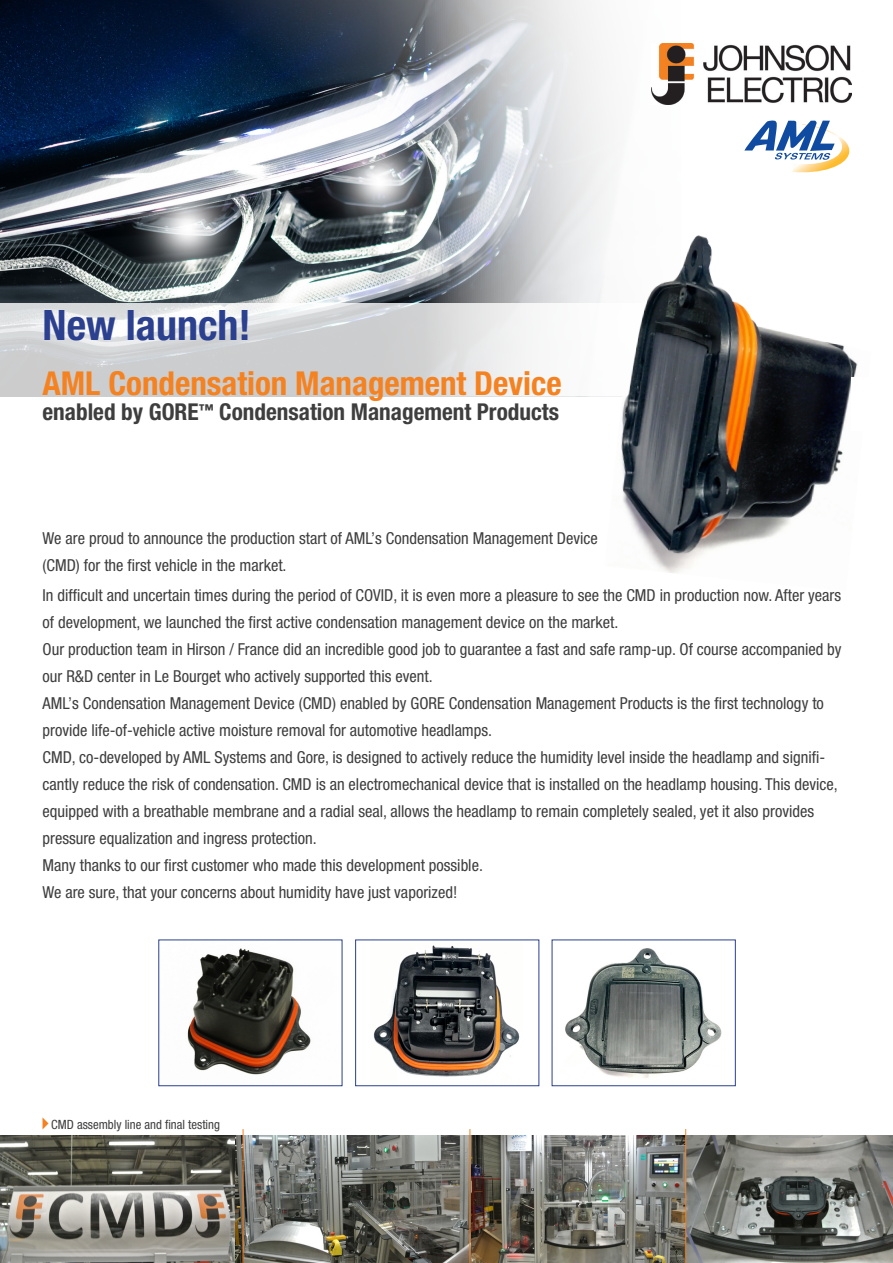
<style>
.page{position:relative;width:893px;height:1263px;background:#fff}
.page>*{position:absolute;margin:0;border:0;box-sizing:border-box;transform-origin:0 0}
.t1{font:700 condensed 42px "Helvetica Neue LT Pro";color:#2b408e}
.Fliesstext{font:700 condensed 33px "Helvetica Neue";color:#f58220}
.Fliesstext-2{font:700 condensed 23.25px "Helvetica Neue";color:#3e3e3f}
.t2{font:condensed 16.5px/27px "Helvetica Neue LT Pro";color:#3e3e3f}
._002_legend_Hel_8_5p{font:condensed 12.75px "Helvetica Neue LT Pro";color:#3e3e3f}
</style>
<div class="page">
<img style="left:0;top:0;width:378px;height:303px">
<svg style="left:378px;top:0;width:206px;height:303px"></svg>
<svg style="left:425px;top:1px;width:427px;height:302px"></svg>
<svg style="left:0;top:303px;width:604px;height:94px"></svg>
<img style="left:471px;top:1135px;width:422px;height:128px">
<img style="left:0;top:1135px;width:470px;height:128px">
<hr style="left:243px;top:1129px;width:1px;height:134px;background:#f58220">
<hr style="left:470px;top:1129px;width:1px;height:134px;background:#f58220">
<hr style="left:685px;top:1129px;width:1px;height:134px;background:#f58220">
<svg style="left:42px;top:1117px;width:7px;height:13px"></svg>
<img style="left:604px;top:228px;width:254px;height:345px">
<img style="left:565px;top:948px;width:157px;height:130px">
<div style="left:552px;top:939px;width:184px;height:147px;border:1px solid #2b408e"></div>
<img style="left:373px;top:945px;width:147px;height:132px">
<div style="left:355px;top:939px;width:184px;height:147px;border:1px solid #2b408e"></div>
<div style="left:851px;top:377px;width:42px;height:53px;background:#fff"></div>
<img style="left:187px;top:948px;width:124px;height:127px">
<div style="left:158px;top:939px;width:184px;height:147px;border:1px solid #2b408e"></div>
<img style="left:652px;top:44px;width:199px;height:60px">
<svg style="left:744px;top:120px;width:107px;height:54px"></svg>
<p class="t1" style="left:43px;top:300px;width:210px">New launch!</p>
<p class="Fliesstext" style="left:43px;top:363px;width:521px">AML Condensation Management Device</p>
<p class="Fliesstext-2" style="left:43px;top:398px;width:518px">enabled by GORE<sup>™</sup> Condensation Management Products</p>
<p class="t2" style="left:43px;top:524px;width:557px">We are proud to announce the production start of AML’s Condensation Management Device (CMD) for the first vehicle in the market.</p>
<p class="t2" style="left:43px;top:581px;width:800px">In difficult and uncertain times during the period of COVID, it is even more a pleasure to see the CMD in production now. After years of development, we launched the first active condensation management device on the market.</p>
<p class="t2" style="left:43px;top:635px;width:801px">Our production team in Hirson / France did an incredible good job to guarantee a fast and safe ramp-up. Of course accompanied by our R&amp;D center in Le Bourget who actively supported this event.</p>
<p class="t2" style="left:43px;top:689px;width:783px">AML’s Condensation Management Device (CMD) enabled by GORE Condensation Management Products is the first technology to provide life-of-vehicle active moisture removal for automotive headlamps.</p>
<p class="t2" style="left:43px;top:743px;width:797px">CMD, co-developed by AML Systems and Gore, is designed to actively reduce the humidity level inside the headlamp and signifi&shy;cantly reduce the risk of condensation. CMD is an electromechanical device that is installed on the headlamp housing. This device, equipped with a breathable membrane and a radial seal, allows the headlamp to remain completely sealed, yet it also provides pressure equalization and ingress protection.</p>
<p class="t2" style="left:43px;top:851px;width:442px">Many thanks to our first customer who made this development possible.</p>
<p class="t2" style="left:43px;top:878px;width:416px">We are sure, that your concerns about humidity have just vaporized!</p>
<p class="_002_legend_Hel_8_5p" style="left:51px;top:1117px;width:170px">CMD assembly line and final testing</p>
</div>
